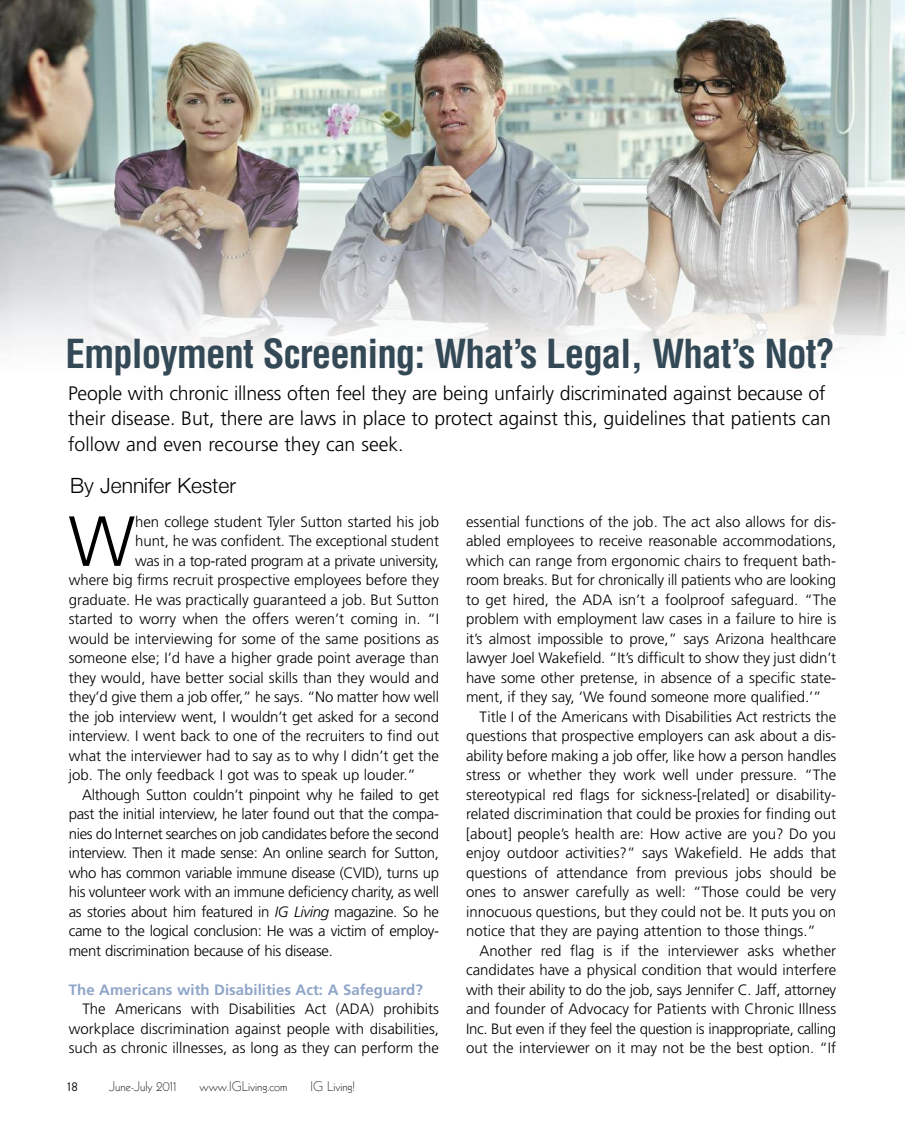
<style>
.page{position:relative;width:905px;height:1134px;background:#fff}
.page>*{position:absolute;margin:0;border:0;box-sizing:border-box;transform-origin:0 0}
.t1{font:300 70.8px "Frutiger";color:#000}
.t2{font:700 condensed 39px "Helvetica";letter-spacing:-.025em;color:#344956}
.t3{font:300 21px "Helvetica Neue";color:#000}
.t4{font:300 19.5px/25.5px "Frutiger";letter-spacing:-.005em;color:#000}
.t5{font:300 15px/19.5px "Frutiger";color:#000;text-align:justify}
.t6{font:300 15px "Frutiger";letter-spacing:-.02em;color:#000}
.t7{font:700 15px "Frutiger";color:#8fa5c8}
.t8{font:300 13.5px "Kabel";color:#000}
.t9{font:13.5px "Kabel";color:#000}
.s1{font-style:italic}
</style>
<div class="page">
<img style="left:0;top:0;width:904px;height:359px">
<h2 class="t2" style="left:66px;top:332px;width:771px">Employment Screening: What’s Legal, What’s Not?</h2>
<h3 class="t4" style="left:68px;top:382px;width:764px">People with chronic illness often feel they are being unfairly discriminated against because of their disease. But, there are laws in place to protect against this, guidelines that patients can follow and even recourse they can seek.</h3>
<h3 class="t3" style="left:70px;top:472px;width:167px">By Jennifer Kester</h3>
<h1 class="t1" style="left:68px;top:513px;width:68px">W</h1>
<p class="t5" style="left:135px;top:513px;width:305px">hen college student Tyler Sutton started his job</p>
<p class="t5" style="left:135px;top:533px;width:305px">hunt, he was confident. The exceptional student</p>
<p class="t6" style="left:135px;top:555px;width:305px">was in a top-rated program at a private university,</p>
<p class="t5" style="left:69px;top:572px;width:372px">where big firms recruit prospective employees before they</p>
<p class="t5" style="left:69px;top:591px;width:372px">graduate. He was practically guaranteed a job. But Sutton</p>
<p class="t5" style="left:69px;top:611px;width:372px">started to worry when the offers weren’t coming in. “I</p>
<p class="t5" style="left:69px;top:630px;width:372px">would be interviewing for some of the same positions as</p>
<p class="t5" style="left:69px;top:650px;width:372px">someone else; I’d have a higher grade point average than</p>
<p class="t5" style="left:69px;top:669px;width:372px">they would, have better social skills than they would and</p>
<p class="t5" style="left:69px;top:689px;width:372px">they’d give them a job offer,” he says. “No matter how well</p>
<p class="t5" style="left:69px;top:708px;width:372px">the job interview went, I wouldn’t get asked for a second</p>
<p class="t5" style="left:69px;top:728px;width:372px">interview. I went back to one of the recruiters to find out</p>
<p class="t5" style="left:69px;top:747px;width:372px">what the interviewer had to say as to why I didn’t get the</p>
<p class="t5" style="left:69px;top:767px;width:348px">job. The only feedback I got was to speak up louder.”</p>
<p class="t6" style="left:82px;top:789px;width:358px">Although Sutton couldn’t pinpoint why he failed to get</p>
<p class="t6" style="left:69px;top:808px;width:372px">past the initial interview, he later found out that the compa-</p>
<p class="t6" style="left:69px;top:828px;width:372px">nies do Internet searches on job candidates before the second</p>
<p class="t6" style="left:69px;top:847px;width:372px">interview. Then it made sense: An online search for Sutton,</p>
<p class="t6" style="left:69px;top:867px;width:372px">who has common variable immune disease (CVID), turns up</p>
<p class="t6" style="left:69px;top:886px;width:372px">his volunteer work with an immune deficiency charity, as well</p>
<p class="t6" style="left:69px;top:906px;width:372px">as stories about him featured in <span class="s1">IG Living</span> magazine. So he</p>
<p class="t6" style="left:69px;top:925px;width:372px">came to the logical conclusion: He was a victim of employ-</p>
<p class="t6" style="left:69px;top:945px;width:265px">ment discrimination because of his disease.</p>
<p class="t7" style="left:69px;top:984px;width:355px">The Americans with Disabilities Act: A Safeguard?</p>
<p class="t5" style="left:69px;top:1001px;width:372px;text-indent:14px">The Americans with Disabilities Act (ADA) prohibits workplace discrimination against people with disabilities, such as chronic illnesses, as long as they can perform the</p>
<p class="t9" style="left:68px;top:1081px;width:12px">18</p>
<p class="t8" style="left:109px;top:1081px;width:69px">June-July 2011</p>
<p class="t8" style="left:199px;top:1081px;width:89px">www.IGLiving.com</p>
<p class="t8" style="left:310px;top:1081px;width:46px">IG Living!</p>
<p class="t5" style="left:466px;top:513px;width:372px">essential functions of the job. The act also allows for dis-</p>
<p class="t5" style="left:466px;top:533px;width:372px">abled employees to receive reasonable accommodations,</p>
<p class="t5" style="left:466px;top:552px;width:372px">which can range from ergonomic chairs to frequent bath-</p>
<p class="t5" style="left:466px;top:572px;width:372px">room breaks. But for chronically ill patients who are looking</p>
<p class="t5" style="left:466px;top:591px;width:372px">to get hired, the ADA isn’t a foolproof safeguard. “The</p>
<p class="t5" style="left:466px;top:611px;width:372px">problem with employment law cases in a failure to hire is</p>
<p class="t5" style="left:466px;top:630px;width:372px">it’s almost impossible to prove,” says Arizona healthcare</p>
<p class="t5" style="left:466px;top:650px;width:372px">lawyer Joel Wakefield. “It’s difficult to show they just didn’t</p>
<p class="t5" style="left:466px;top:669px;width:372px">have some other pretense, in absence of a specific state-</p>
<p class="t5" style="left:466px;top:689px;width:357px">ment, if they say, ‘We found someone more qualified.’”</p>
<p class="t5" style="left:479px;top:708px;width:358px">Title I of the Americans with Disabilities Act restricts the</p>
<p class="t5" style="left:466px;top:728px;width:372px">questions that prospective employers can ask about a dis-</p>
<p class="t5" style="left:466px;top:747px;width:372px">ability before making a job offer, like how a person handles</p>
<p class="t5" style="left:466px;top:767px;width:372px">stress or whether they work well under pressure. “The</p>
<p class="t5" style="left:466px;top:786px;width:372px">stereotypical red flags for sickness-[related] or disability-</p>
<p class="t5" style="left:466px;top:806px;width:372px">related discrimination that could be proxies for finding out</p>
<p class="t5" style="left:466px;top:825px;width:372px">[about] people’s health are: How active are you? Do you</p>
<p class="t5" style="left:466px;top:845px;width:372px">enjoy outdoor activities?” says Wakefield. He adds that</p>
<p class="t5" style="left:466px;top:864px;width:372px">questions of attendance from previous jobs should be</p>
<p class="t5" style="left:466px;top:884px;width:372px">ones to answer carefully as well: “Those could be very</p>
<p class="t5" style="left:466px;top:903px;width:372px">innocuous questions, but they could not be. It puts you on</p>
<p class="t5" style="left:466px;top:923px;width:351px">notice that they are paying attention to those things.”</p>
<p class="t5" style="left:479px;top:942px;width:358px">Another red flag is if the interviewer asks whether</p>
<p class="t5" style="left:466px;top:962px;width:372px">candidates have a physical condition that would interfere</p>
<p class="t5" style="left:466px;top:981px;width:372px">with their ability to do the job, says Jennifer C. Jaff, attorney</p>
<p class="t5" style="left:466px;top:1001px;width:372px">and founder of Advocacy for Patients with Chronic Illness</p>
<p class="t6" style="left:466px;top:1023px;width:372px">Inc. But even if they feel the question is inappropriate, calling</p>
<p class="t5" style="left:466px;top:1040px;width:372px">out the interviewer on it may not be the best option. “If</p>
</div>
